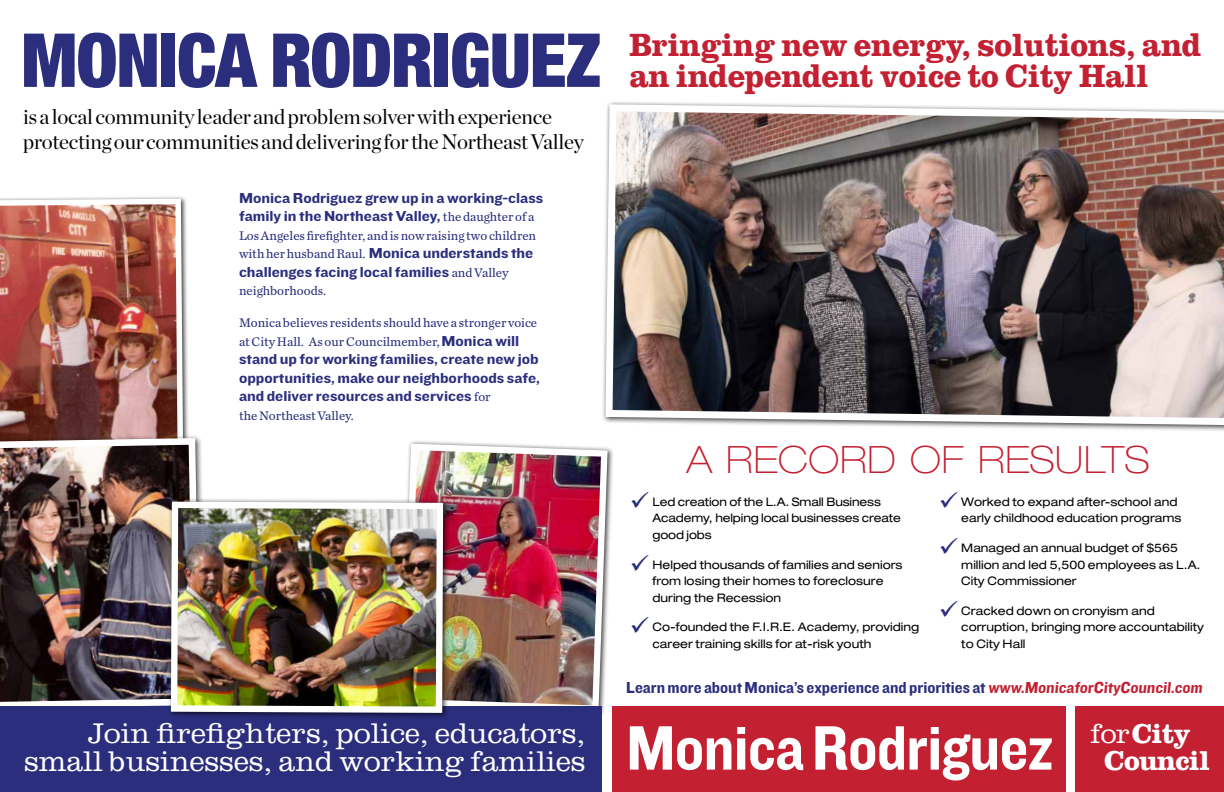
<style>
.page{position:relative;width:1224px;height:792px;background:#fff}
.page>*{position:absolute;margin:0;border:0;box-sizing:border-box;transform-origin:0 0}
.t1{font:900 condensed 74.6px "Helvetica Neue";letter-spacing:-.015em;color:#2a2e7c}
.t2{font:65px "Knockout 51 Middleweight";letter-spacing:-.01em;color:#fff;scale:.93 1}
.t3{font:100 expanded 37.7px "Helvetica Neue";letter-spacing:.02em;color:#c32032}
.t4{font:700 33.4px/30.8px "Clarendon";letter-spacing:-.01em;color:#c32032;scale:.95 1}
.t5{font:300 29.6px/28.2px "Clarendon";color:#fff;text-align:right}
.t6{font:700 28.3px/26.8px "Clarendon";letter-spacing:-.025em;color:#fff}
.t7{font:21px/25px "Chronicle Display";letter-spacing:-.01em;color:#000}
.t8{font:16.5px "Knockout 51 Middleweight";color:#2a2e7c}
.t9{font:15px/18.5px "Knockout 52 Cruiserweight";color:#2a2e7c}
.t10{font:13px/18.5px "Chronicle Text G2";color:#2a2e7c}
.t11{font:expanded 11.8px/16.4px "Helvetica Neue";color:#000}
.s1{font-family:"Chronicle Text G2";font-size:13px}
.s2{font-family:"Knockout 52 Cruiserweight";font-size:15px}
.s3{color:#2a2e7c}
.s4{color:#c32032}
.s5{font-weight:300}
</style>
<div class="page">
<img style="left:407px;top:441px;width:204px;height:274px">
<img style="left:0;top:196px;width:186px;height:238px">
<img style="left:0;top:435px;width:202px;height:272px">
<div style="left:612px;top:707px;width:454px;height:85px;background:#c32032"></div>
<div style="left:1076px;top:707px;width:148px;height:85px;background:#c32032"></div>
<div style="left:0;top:707px;width:602px;height:85px;background:#2a2e7c"></div>
<div style="left:167px;top:498px;width:283px;height:222px;background:#000;opacity:.75"></div>
<img style="left:168px;top:498px;width:278px;height:218px">
<img style="left:603px;top:101px;width:621px;height:328px">
<h1 class="t1" style="left:21px;top:14px;width:581px">MONICA RODRIGUEZ</h1>
<h3 class="t7" style="left:23px;top:103px;width:562px">is a local community leader and problem solver with experience protecting our communities and delivering for the Northeast Valley</h3>
<p class="t9" style="left:239px;top:188px;width:306px">Monica Rodriguez grew up in a working-class family in the Northeast Valley, <span class="s1">the daughter of a</span></p>
<p class="t10" style="left:239px;top:226px;width:299px">Los Angeles firefighter, and is now raising two children</p>
<p class="t9" style="left:239px;top:244px;width:296px"><span class="s1">with her husband Raul.</span> Monica understands the challenges facing local families <span class="s1">and Valley</span></p>
<p class="t10" style="left:239px;top:281px;width:88px">neighborhoods.</p>
<p class="t10" style="left:239px;top:313px;width:300px">Monica believes residents should have a stronger voice at City Hall. As our Councilmember, <span class="s2">Monica will</span></p>
<p class="t9" style="left:239px;top:350px;width:303px;text-align:justify">stand up for working families, create new job opportunities, make our neighborhoods safe, and deliver resources and services <span class="s1">for</span></p>
<p class="t10" style="left:239px;top:406px;width:116px">the Northeast Valley.</p>
<h3 class="t5" style="left:24px;top:719px;width:563px">Join firefighters, police, educators, small businesses, and working families</h3>
<h3 class="t4" style="left:629px;top:29px;width:603px">Bringing new energy, solutions, and an independent voice to City Hall</h3>
<h3 class="t3" style="left:686px;top:437px;width:465px">A RECORD OF RESULTS</h3>
<p class="t11" style="left:652px;top:493px;width:250px;text-indent:-22px"><span class="s3">✓</span> Led creation of the L.A. Small Business<br>Academy, helping local businesses create good jobs</p>
<p class="t11" style="left:652px;top:556px;width:252px;text-indent:-22px"><span class="s3">✓</span> Helped thousands of families and seniors from losing their homes to foreclosure during the Recession</p>
<p class="t11" style="left:652px;top:619px;width:268px;text-indent:-22px"><span class="s3">✓</span> Co-founded the F.I.R.E. Academy, providing career training skills for at-risk youth</p>
<p class="t11" style="left:961px;top:493px;width:222px;text-indent:-22px"><span class="s3">✓</span> Worked to expand after-school and early childhood education programs</p>
<p class="t11" style="left:961px;top:540px;width:241px;text-indent:-22px"><span class="s3">✓</span> Managed an annual budget of $565 million and led 5,500 employees as L.A.<br>City Commissioner</p>
<p class="t11" style="left:961px;top:602px;width:244px;text-indent:-22px"><span class="s3">✓</span> Cracked down on cronyism and corruption, bringing more accountability to City Hall</p>
<h3 class="t8" style="left:626px;top:676px;width:580px">Learn more about Monica’s experience and priorities at <span class="s4">www.MonicaforCityCouncil.com</span></h3>
<h2 class="t2" style="left:626px;top:704px;width:461px">Monica Rodriguez</h2>
<h3 class="t6" style="left:1104px;top:720px;width:107px;text-indent:-14px"><span class="s5">for</span> City<br>Council</h3>
</div>
